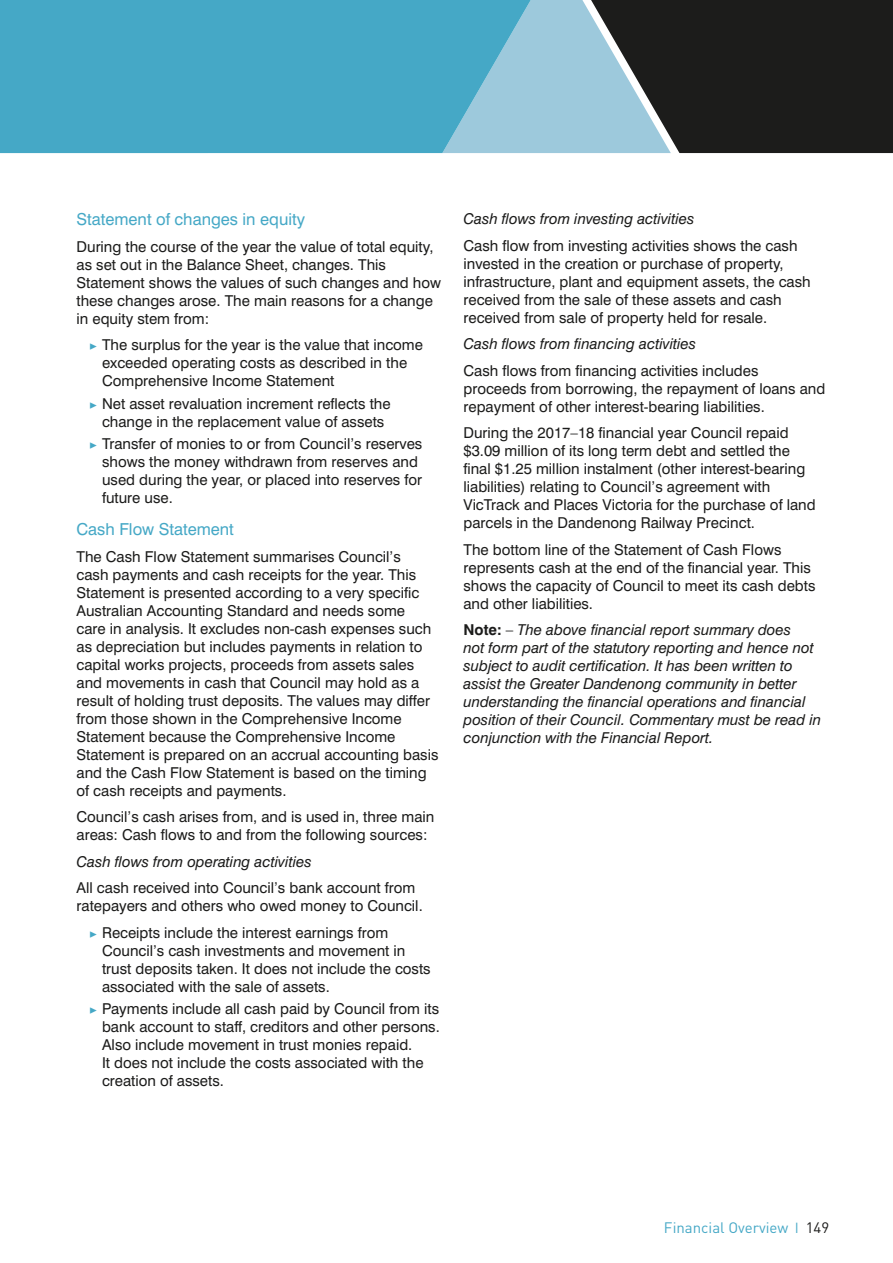
<style>
.page{position:relative;width:893px;height:1263px;background:#fff}
.page>*{position:absolute;margin:0;border:0;box-sizing:border-box;transform-origin:0 0}
.t1{font:16.5px "Swiss 721 BT";color:#45a8c6}
.t2{font:15px/18px "Swiss 721 BT";color:#1c1c1b}
.t3{font:italic 15px/18px "Swiss 721 BT";color:#1c1c1b}
.t4{font:15px "DIN";color:#45a8c6}
.s1{font-family:"Minion Pro";font-size:13.5px;color:#45a8c6}
.s2{font-weight:700;font-style:normal}
.s3{font-style:normal}
.s4{color:#1c1c1b}
</style>
<div class="page">
<div style="left:693px;top:0;width:200px;height:153px;background:#1c1c1b"></div>
<svg style="left:560px;top:0;width:133px;height:154px;background:#6c828b"></svg>
<svg style="left:0;top:0;width:560px;height:153px;background:#50acc8"></svg>
<p class="t1" style="left:77px;top:209px;width:230px">Statement of changes in equity</p>
<p class="t2" style="left:77px;top:237px;width:366px">During the course of the year the value of total equity, as set out in the Balance Sheet, changes. This Statement shows the values of such changes and how these changes arose. The main reasons for a change in equity stem from:</p>
<p class="t2" style="left:102px;top:336px;width:322px;text-indent:-13px"><span class="s1">▶</span> The surplus for the year is the value that income exceeded operating costs as described in the<br>Comprehensive Income Statement</p>
<p class="t2" style="left:89px;top:394px;width:303px;text-align:center"><span class="s1">▶</span> Net asset revaluation increment reflects the change in the replacement value of assets</p>
<p class="t2" style="left:102px;top:434px;width:322px;text-indent:-13px"><span class="s1">▶</span> Transfer of monies to or from Council’s reserves shows the money withdrawn from reserves and used during the year, or placed into reserves for future use.</p>
<p class="t1" style="left:77px;top:519px;width:159px">Cash Flow Statement</p>
<p class="t2" style="left:77px;top:547px;width:363px">The Cash Flow Statement summarises Council’s<br>cash payments and cash receipts for the year. This Statement is presented according to a very specific Australian Accounting Standard and needs some<br>care in analysis. It excludes non-cash expenses such as depreciation but includes payments in relation to capital works projects, proceeds from assets sales and movements in cash that Council may hold as a result of holding trust deposits. The values may differ from those shown in the Comprehensive Income Statement because the Comprehensive Income Statement is prepared on an accrual accounting basis and the Cash Flow Statement is based on the timing of cash receipts and payments.</p>
<p class="t2" style="left:77px;top:808px;width:359px">Council’s cash arises from, and is used in, three main areas: Cash flows to and from the following sources:</p>
<p class="t3" style="left:77px;top:852px;width:237px">Cash flows from operating activities</p>
<p class="t2" style="left:77px;top:879px;width:348px">All cash received into Council’s bank account from ratepayers and others who owed money to Council.</p>
<p class="t2" style="left:102px;top:923px;width:330px;text-indent:-13px"><span class="s1">▶</span> Receipts include the interest earnings from Council’s cash investments and movement in trust deposits taken. It does not include the costs associated with the sale of assets.</p>
<p class="t2" style="left:102px;top:1000px;width:339px;text-indent:-13px"><span class="s1">▶</span> Payments include all cash paid by Council from its bank account to staff, creditors and other persons.<br>Also include movement in trust monies repaid.<br>It does not include the costs associated with the creation of assets.</p>
<p class="t3" style="left:463px;top:210px;width:233px">Cash flows from investing activities</p>
<p class="t2" style="left:463px;top:236px;width:349px">Cash flow from investing activities shows the cash invested in the creation or purchase of property, infrastructure, plant and equipment assets, the cash received from the sale of these assets and cash received from sale of property held for resale.</p>
<p class="t3" style="left:463px;top:335px;width:234px">Cash flows from financing activities</p>
<p class="t2" style="left:463px;top:361px;width:363px">Cash flows from financing activities includes proceeds from borrowing, the repayment of loans and repayment of other interest-bearing liabilities.</p>
<p class="t2" style="left:463px;top:424px;width:354px">During the 2017–18 financial year Council repaid $3.09 million of its long term debt and settled the final $1.25 million instalment (other interest-bearing liabilities) relating to Council’s agreement with VicTrack and Places Victoria for the purchase of land parcels in the Dandenong Railway Precinct.</p>
<p class="t2" style="left:463px;top:540px;width:353px">The bottom line of the Statement of Cash Flows represents cash at the end of the financial year. This shows the capacity of Council to meet its cash debts and other liabilities.</p>
<p class="t3" style="left:463px;top:621px;width:359px"><span class="s2">Note:</span> <span class="s3">–</span> The above financial report summary does<br>not form part of the statutory reporting and hence not subject to audit certification. It has been written to assist the Greater Dandenong community in better understanding the financial operations and financial position of their Council. Commentary must be read in conjunction with the Financial Report.</p>
<p class="t4" style="left:664px;top:1218px;width:167px">Financial Overview ❘ <span class="s4">149</span></p>
</div>
